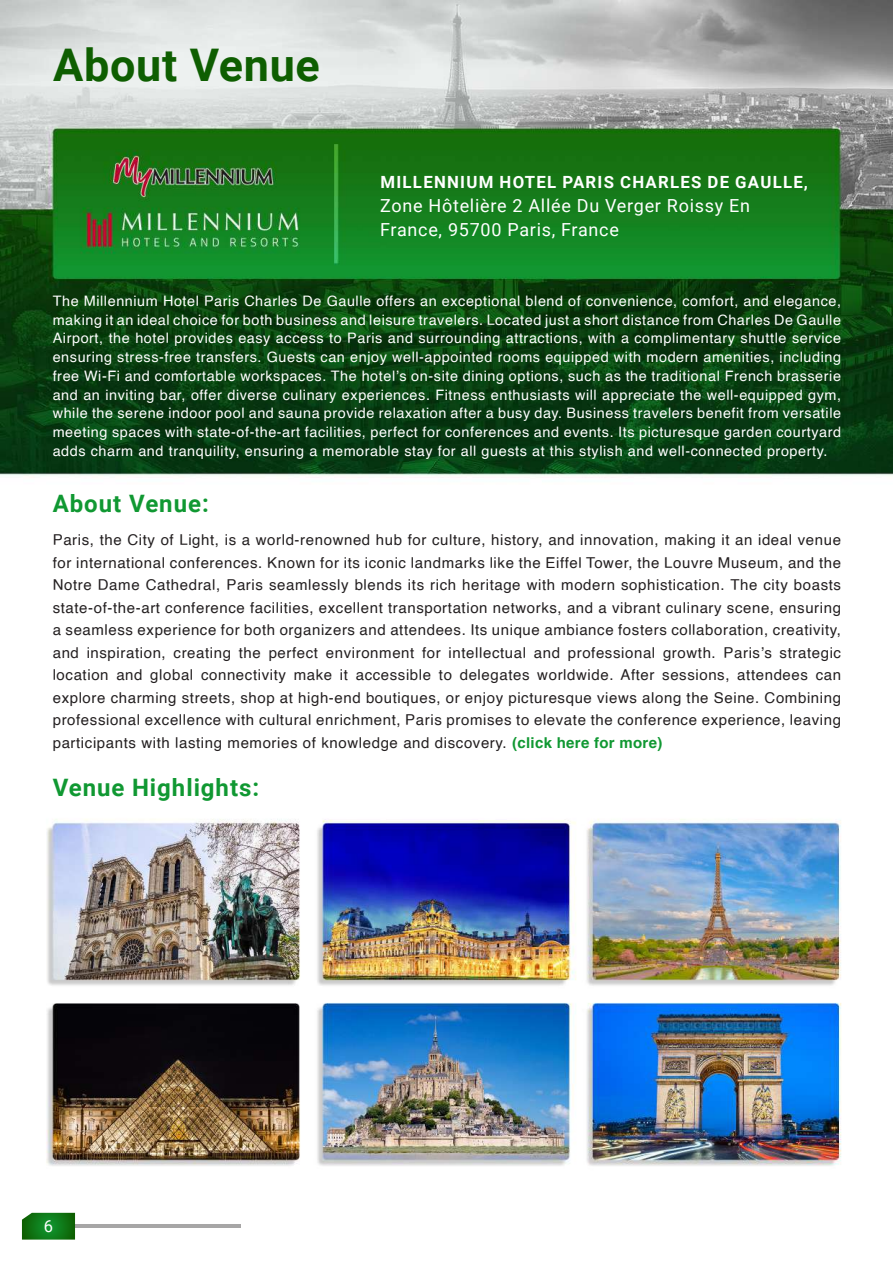
<style>
.page{position:relative;width:893px;height:1263px;background:#fff}
.page>*{position:absolute;margin:0;border:0;box-sizing:border-box;transform-origin:0 0}
.t1{font:700 45px "Roboto";letter-spacing:.015em;color:#0e5e01}
.t2{font:700 24px "Roboto";letter-spacing:.04em;color:#109832}
.t3{font:18px/24px "Roboto";letter-spacing:.04em;color:#fff}
.t4{font:700 16.8px "Roboto";letter-spacing:.075em;color:#fff}
.t5{font:16.5px "Roboto";color:#fff}
.t6{font:15px/22.5px "Helvetica";letter-spacing:.04em;color:#231f20;text-align:justify}
.t7{font:14.4px/18.8px "Helvetica";letter-spacing:.04em;color:#fff;text-align:justify}
.s1{font-weight:700;color:#109832}
</style>
<div class="page">
<img style="left:0;top:0;width:893px;height:1240px">
<svg style="left:22px;top:1213px;width:53px;height:26px"></svg>
<hr style="left:75px;top:1225px;width:165px;height:3px;background:#231f20">
<h1 class="t1" style="left:53px;top:33px;width:268px">About Venue</h1>
<p class="t4" style="left:380px;top:170px;width:429px">MILLENNIUM HOTEL PARIS CHARLES DE GAULLE,</p>
<p class="t3" style="left:380px;top:193px;width:371px">Zone Hôtelière 2 Allée Du Verger Roissy En<br>France, 95700 Paris, France</p>
<p class="t7" style="left:53px;top:292px;width:790px">The Millennium Hotel Paris Charles De Gaulle offers an exceptional blend of convenience, comfort, and elegance, making it an ideal choice for both business and leisure travelers. Located just a short distance from Charles De Gaulle Airport, the hotel provides easy access to Paris and surrounding attractions, with a complimentary shuttle service ensuring stress-free transfers. Guests can enjoy well-appointed rooms equipped with modern amenities, including free Wi-Fi and comfortable workspaces. The hotel’s on-site dining options, such as the traditional French brasserie and an inviting bar, offer diverse culinary experiences. Fitness enthusiasts will appreciate the well-equipped gym, while the serene indoor pool and sauna provide relaxation after a busy day. Business travelers benefit from versatile meeting spaces with state-of-the-art facilities, perfect for conferences and events. Its picturesque garden courtyard adds charm and tranquility, ensuring a memorable stay for all guests at this stylish and well-connected property.</p>
<h2 class="t2" style="left:53px;top:487px;width:158px">About Venue:</h2>
<p class="t6" style="left:53px;top:529px;width:790px">Paris, the City of Light, is a world-renowned hub for culture, history, and innovation, making it an ideal venue for international conferences. Known for its iconic landmarks like the Eiffel Tower, the Louvre Museum, and the Notre Dame Cathedral, Paris seamlessly blends its rich heritage with modern sophistication. The city boasts state-of-the-art conference facilities, excellent transportation networks, and a vibrant culinary scene, ensuring a seamless experience for both organizers and attendees. Its unique ambiance fosters collaboration, creativity, and inspiration, creating the perfect environment for intellectual and professional growth. Paris’s strategic location and global connectivity make it accessible to delegates worldwide. After sessions, attendees can explore charming streets, shop at high-end boutiques, or enjoy picturesque views along the Seine. Combining professional excellence with cultural enrichment, Paris promises to elevate the conference experience, leaving participants with lasting memories of knowledge and discovery. <span class="s1">(click here for more)</span></p>
<h2 class="t2" style="left:53px;top:771px;width:208px">Venue Highlights:</h2>
<p class="t5" style="left:44px;top:1215px;width:11px">6</p>
</div>
